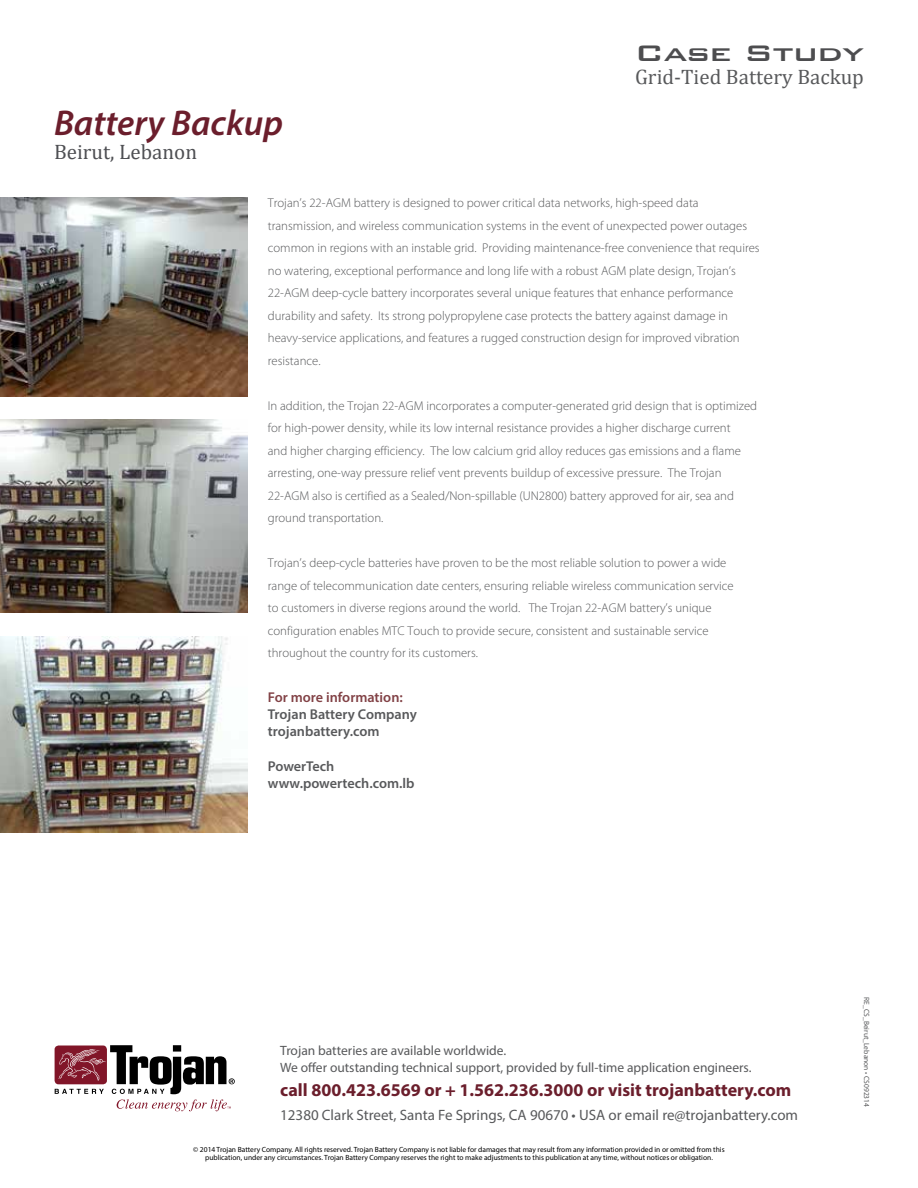
<style>
.page{position:relative;width:918px;height:1188px;background:#fff}
.page>*{position:absolute;margin:0;border:0;box-sizing:border-box;transform-origin:0 0}
.t1{font:italic 600 36px "Myriad Pro";color:#6b1e2c}
.t2{font:500 30px "Bank Gothic";letter-spacing:-.04em;color:#4d4d4f;scale:1.25 1}
.t3{font:21px "Cambria";color:#58595b}
.t4{font:21px "Cambria";color:#4e4f53}
.t5{font:700 18px "Myriad Pro";color:#6b1e2c}
.t6{font:15px "Myriad Pro";color:#58595b}
.t7{font:600 14.25px/17.1px "Myriad Pro";color:#58595b}
.t8{font:600 14.25px "Myriad Pro";color:#824246}
.t9{font:13.5px/16.2px "Myriad Pro";color:#58595b}
.t10{font:300 12.75px/22.5px "Myriad Pro";color:#58595b}
.t11{font:7.5px/8.2px "Myriad Pro";color:#000;text-align:center}
.t12{font:7.5px "Myriad Pro";color:#58595b}
</style>
<div class="page">
<img style="left:0;top:198px;width:248px;height:198px">
<img style="left:0;top:637px;width:248px;height:196px">
<svg style="left:55px;top:1045px;width:180px;height:66px"></svg>
<img style="left:0;top:420px;width:248px;height:193px">
<h2 class="t2" style="left:635px;top:37px;width:185px">Case Study</h2>
<h3 class="t3" style="left:635px;top:64px;width:230px">Grid-Tied Battery Backup</h3>
<h1 class="t1" style="left:54px;top:100px;width:230px">Battery Backup</h1>
<h3 class="t4" style="left:54px;top:139px;width:145px">Beirut, Lebanon</h3>
<p class="t10" style="left:268px;top:192px;width:493px">Trojan’s 22-AGM battery is designed to power critical data networks, high-speed data transmission, and wireless communication systems in the event of unexpected power outages common in regions with an instable grid. Providing maintenance-free convenience that requires no watering, exceptional performance and long life with a robust AGM plate design, Trojan’s 22-AGM deep-cycle battery incorporates several unique features that enhance performance durability and safety. Its strong polypropylene case protects the battery against damage in heavy-service applications, and features a rugged construction design for improved vibration resistance.</p>
<p class="t10" style="left:268px;top:394px;width:491px">In addition, the Trojan 22-AGM incorporates a computer-generated grid design that is optimized for high-power density, while its low internal resistance provides a higher discharge current<br>and higher charging efficiency. The low calcium grid alloy reduces gas emissions and a flame arresting, one-way pressure relief vent prevents buildup of excessive pressure. The Trojan 22-AGM also is certified as a Sealed/Non-spillable (UN2800) battery approved for air, sea and ground transportation.</p>
<p class="t10" style="left:268px;top:552px;width:467px">Trojan’s deep-cycle batteries have proven to be the most reliable solution to power a wide range of telecommunication date centers, ensuring reliable wireless communication service to customers in diverse regions around the world. The Trojan 22-AGM battery’s unique configuration enables MTC Touch to provide secure, consistent and sustainable service throughout the country for its customers.</p>
<p class="t8" style="left:268px;top:688px;width:137px">For more information:</p>
<p class="t7" style="left:268px;top:706px;width:150px">Trojan Battery Company trojanbattery.com</p>
<p class="t7" style="left:268px;top:757px;width:148px">PowerTech www.powertech.com.lb</p>
<p class="t9" style="left:280px;top:1043px;width:473px">Trojan batteries are available worldwide.<br>We offer outstanding technical support, provided by full-time application engineers.</p>
<h3 class="t5" style="left:280px;top:1078px;width:513px">call 800.423.6569 or + 1.562.236.3000 or visit trojanbattery.com</h3>
<p class="t6" style="left:280px;top:1106px;width:519px">12380 Clark Street, Santa Fe Springs, CA 90670 • USA or email re@trojanbattery.com</p>
<p class="t11" style="left:193px;top:1145px;width:533px">© 2014 Trojan Battery Company. All rights reserved. Trojan Battery Company is not liable for damages that may result from any information provided in or omitted from this publication, under any circumstances. Trojan Battery Company reserves the right to make adjustments to this publication at any time, without notices or obligation.</p>
<p class="t12" style="left:871px;top:997px;width:111px;rotate:90deg">RE_CS_Beirut_Lebanon • CS092314</p>
</div>
